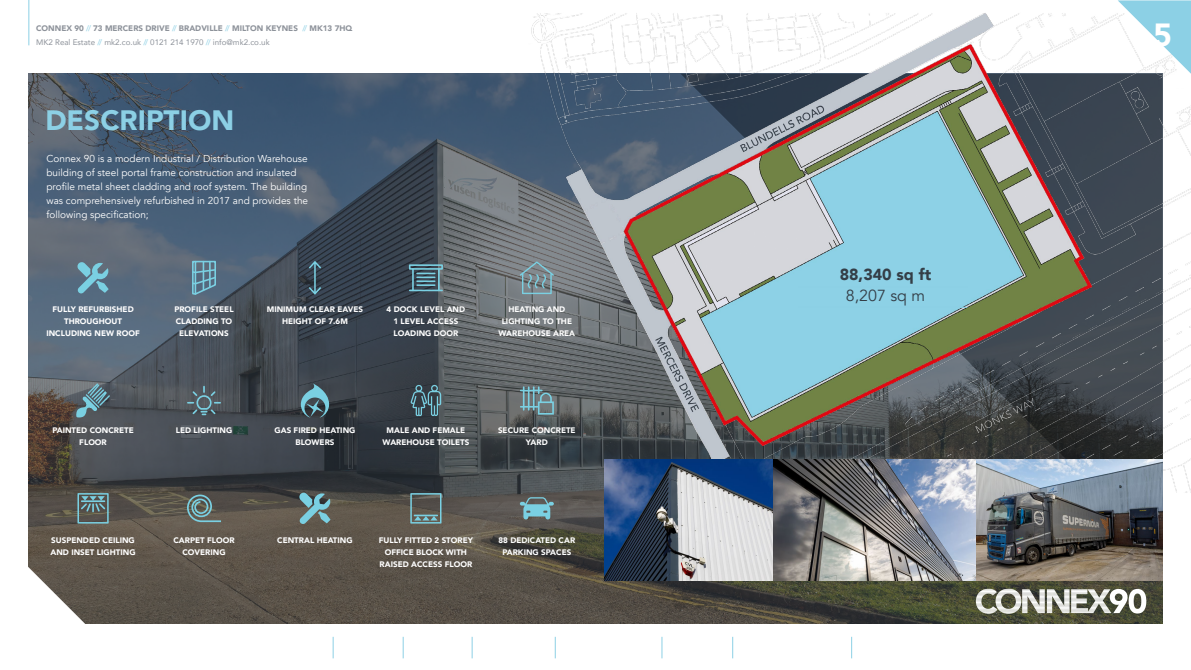
<style>
.page{position:relative;width:1191px;height:670px;background:#fff}
.page>*{position:absolute;margin:0;border:0;box-sizing:border-box;transform-origin:0 0}
.t1{font:900 32px "Avenir";color:#fff}
.t2{font:900 28px "Avenir";color:#8cd0e5}
.t3{font:900 16px "Avenir";color:#343e47}
.t4{font:16px "Avenir";color:#343e47}
.t5{font:10px/14px "Avenir";color:#fff}
.t6{font:900 8px/12px "Avenir";color:#fff;text-align:center}
.t7{font:900 8px/14px "Avenir";color:#8d929a}
.s1{font-weight:400;color:#8cd0e5}
.s2{font-weight:400}
</style>
<div class="page">
<img style="left:28px;top:74px;width:1134px;height:550px">
<svg style="left:28px;top:539px;width:103px;height:85px"></svg>
<img style="left:529px;top:13px;width:662px;height:481px">
<svg style="left:299px;top:493px;width:31px;height:31px"></svg>
<svg style="left:309px;top:261px;width:12px;height:34px"></svg>
<svg style="left:301px;top:383px;width:28px;height:34px"></svg>
<svg style="left:77px;top:262px;width:32px;height:31px"></svg>
<svg style="left:76px;top:383px;width:34px;height:34px"></svg>
<svg style="left:77px;top:493px;width:32px;height:30px"></svg>
<svg style="left:192px;top:261px;width:24px;height:34px"></svg>
<svg style="left:188px;top:386px;width:32px;height:29px"></svg>
<svg style="left:187px;top:494px;width:34px;height:28px"></svg>
<hr style="left:410px;top:290px;width:32px;height:1px;background:#7ad0e2">
<div style="left:409px;top:264px;width:34px;height:6px;border:2px solid #7ad0e2"></div>
<svg style="left:417px;top:273px;width:18px;height:13px"></svg>
<hr style="left:412px;top:269px;width:2px;height:21px;background:#7ad0e2">
<hr style="left:438px;top:269px;width:2px;height:21px;background:#7ad0e2">
<svg style="left:410px;top:385px;width:31px;height:31px"></svg>
<svg style="left:410px;top:493px;width:31px;height:30px"></svg>
<svg style="left:520px;top:261px;width:34px;height:33px"></svg>
<div style="left:538px;top:401px;width:16px;height:14px;border:2px solid #7ad0e2"></div>
<svg style="left:520px;top:387px;width:32px;height:23px"></svg>
<svg style="left:520px;top:497px;width:34px;height:22px"></svg>
<img style="left:604px;top:459px;width:169px;height:121px">
<svg style="left:773px;top:459px;width:203px;height:121px;background:#878a8f"></svg>
<img style="left:976px;top:459px;width:186px;height:121px">
<svg style="left:1111px;top:589px;width:35px;height:24px"></svg>
<hr style="left:976px;top:589px;width:135px;height:1px;background:#fff">
<hr style="left:976px;top:590px;width:135px;height:1px;background:#fff">
<hr style="left:976px;top:591px;width:135px;height:1px;background:#fff">
<hr style="left:976px;top:592px;width:135px;height:1px;background:#fff">
<hr style="left:976px;top:593px;width:135px;height:1px;background:#fff">
<hr style="left:976px;top:594px;width:135px;height:1px;background:#fff">
<hr style="left:976px;top:595px;width:135px;height:1px;background:#fff">
<hr style="left:976px;top:596px;width:135px;height:1px;background:#fff">
<hr style="left:976px;top:597px;width:135px;height:1px;background:#fff">
<hr style="left:976px;top:598px;width:135px;height:1px;background:#fff">
<hr style="left:976px;top:599px;width:135px;height:1px;background:#fff">
<hr style="left:976px;top:600px;width:135px;height:1px;background:#fff">
<hr style="left:976px;top:601px;width:135px;height:1px;background:#fff">
<hr style="left:976px;top:602px;width:135px;height:1px;background:#fff">
<hr style="left:976px;top:603px;width:135px;height:1px;background:#fff">
<hr style="left:976px;top:604px;width:135px;height:1px;background:#fff">
<hr style="left:976px;top:605px;width:135px;height:1px;background:#fff">
<hr style="left:976px;top:606px;width:135px;height:1px;background:#fff">
<hr style="left:976px;top:607px;width:135px;height:1px;background:#fff">
<hr style="left:976px;top:608px;width:135px;height:1px;background:#fff">
<hr style="left:976px;top:609px;width:135px;height:1px;background:#fff">
<hr style="left:976px;top:610px;width:135px;height:1px;background:#fff">
<hr style="left:976px;top:611px;width:135px;height:1px;background:#fff">
<hr style="left:976px;top:612px;width:135px;height:1px;background:#fff">
<hr style="left:976px;top:613px;width:135px;height:1px;background:#fff">
<hr style="left:798px;top:286px;width:169px;height:1px;background:#8cd0e5">
<hr style="left:798px;top:307px;width:169px;height:1px;background:#8cd0e5">
<svg style="left:1117px;top:0;width:74px;height:74px"></svg>
<hr style="left:28px;top:0;width:1px;height:45px;background:#8cd0e5">
<svg style="left:333px;top:637px;width:1px;height:21px"></svg>
<svg style="left:403px;top:637px;width:1px;height:21px"></svg>
<svg style="left:471px;top:637px;width:1px;height:21px"></svg>
<svg style="left:555px;top:637px;width:1px;height:21px"></svg>
<svg style="left:661px;top:637px;width:1px;height:21px"></svg>
<svg style="left:732px;top:637px;width:1px;height:21px"></svg>
<svg style="left:851px;top:637px;width:1px;height:21px"></svg>
<p class="t7" style="left:36px;top:21px;width:318px">CONNEX 90 <span class="s1">//</span> 73 MERCERS DRIVE <span class="s1">//</span> BRADVILLE <span class="s1">//</span> MILTON KEYNES <span class="s1">//</span> MK13 7HQ<br><span class="s2">MK2 Real Estate</span> <span class="s1">//</span> <span class="s2">mk2.co.uk</span> <span class="s1">//</span> <span class="s2">0121 214 1970</span> <span class="s1">//</span> <span class="s2">info@mk2.co.uk</span></p>
<h1 class="t1" style="left:1153px;top:7px;width:20px">5</h1>
<h2 class="t2" style="left:45px;top:96px;width:190px">DESCRIPTION</h2>
<p class="t5" style="left:47px;top:151px;width:263px">Connex 90 is a modern Industrial / Distribution Warehouse building of steel portal frame construction and insulated profile metal sheet cladding and roof system. The building was comprehensively refurbished in 2017 and provides the following specification;</p>
<p class="t6" style="left:46px;top:303px;width:95px">FULLY REFURBISHED<br>THROUGHOUT<br>INCLUDING NEW ROOF</p>
<p class="t6" style="left:174px;top:303px;width:61px">PROFILE STEEL<br>CLADDING TO<br>ELEVATIONS</p>
<p class="t6" style="left:267px;top:303px;width:98px">MINIMUM CLEAR EAVES<br>HEIGHT OF 7.6M</p>
<p class="t6" style="left:386px;top:303px;width:80px">4 DOCK LEVEL AND<br>1 LEVEL ACCESS<br>LOADING DOOR</p>
<p class="t6" style="left:498px;top:303px;width:78px">HEATING AND<br>LIGHTING TO THE<br>WAREHOUSE AREA</p>
<h3 class="t3" style="left:839px;top:261px;width:93px">88,340 sq ft</h3>
<h3 class="t4" style="left:846px;top:286px;width:81px">8,207 sq m</h3>
<p class="t6" style="left:52px;top:424px;width:83px">PAINTED CONCRETE<br>FLOOR</p>
<p class="t6" style="left:176px;top:424px;width:58px">LED LIGHTING</p>
<p class="t6" style="left:274px;top:424px;width:82px">GAS FIRED HEATING<br>BLOWERS</p>
<p class="t6" style="left:382px;top:424px;width:88px">MALE AND FEMALE<br>WAREHOUSE TOILETS</p>
<p class="t6" style="left:498px;top:424px;width:79px">SECURE CONCRETE<br>YARD</p>
<p class="t6" style="left:51px;top:534px;width:87px;text-align:left">SUSPENDED CEILING<br>AND INSET LIGHTING</p>
<p class="t6" style="left:173px;top:534px;width:63px">CARPET FLOOR<br>COVERING</p>
<p class="t6" style="left:277px;top:534px;width:77px">CENTRAL HEATING</p>
<p class="t6" style="left:379px;top:534px;width:96px">FULLY FITTED 2 STOREY<br>OFFICE BLOCK WITH<br>RAISED ACCESS FLOOR</p>
<p class="t6" style="left:498px;top:534px;width:78px">88 DEDICATED CAR<br>PARKING SPACES</p>
</div>
